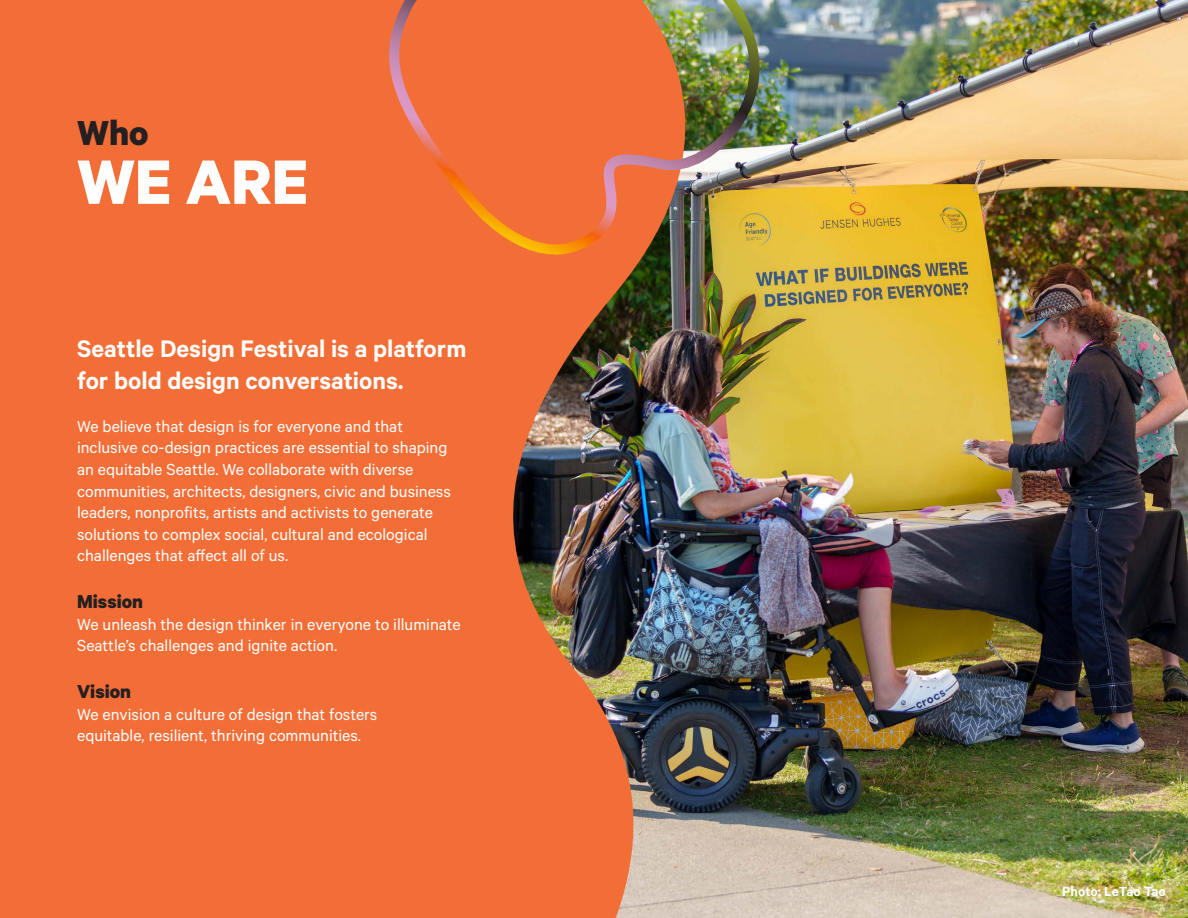
<style>
.page{position:relative;width:1188px;height:918px;background:#fff}
.page>*{position:absolute;margin:0;border:0;box-sizing:border-box;transform-origin:0 0}
.t1{font:700 70.5px "Calibre";color:#fff}
.t2{font:700 39px "Calibre";color:#241f21}
.t3{font:600 27px/31.5px "Calibre";color:#fff}
.t4{font:700 21px "Calibre";color:#241f21}
.t5{font:18px/21.6px "Calibre";color:#fff}
.t6{font:600 15px "Calibre";color:#fff}
</style>
<div class="page">
<img style="left:887px;top:0;width:301px;height:918px">
<img style="left:0;top:0;width:887px;height:918px">
<img style="left:381px;top:0;width:422px;height:288px">
<h2 class="t2" style="left:77px;top:109px;width:73px">Who</h2>
<h1 class="t1" style="left:77px;top:139px;width:233px">WE ARE</h1>
<h3 class="t3" style="left:77px;top:332px;width:391px">Seattle Design Festival is a platform for bold design conversations.</h3>
<p class="t5" style="left:77px;top:415px;width:375px">We believe that design is for everyone and that inclusive co-design practices are essential to shaping an equitable Seattle. We collaborate with diverse communities, architects, designers, civic and business leaders, nonprofits, artists and activists to generate solutions to complex social, cultural and ecological challenges that affect all of us.</p>
<p class="t4" style="left:77px;top:589px;width:68px">Mission</p>
<p class="t5" style="left:77px;top:613px;width:385px">We unleash the design thinker in everyone to illuminate<br>Seattle’s challenges and ignite action.</p>
<p class="t4" style="left:77px;top:679px;width:56px">Vision</p>
<p class="t5" style="left:77px;top:703px;width:302px">We envision a culture of design that fosters equitable, resilient, thriving communities.</p>
<p class="t6" style="left:1062px;top:883px;width:105px">Photo: LeTao Tao</p>
</div>
